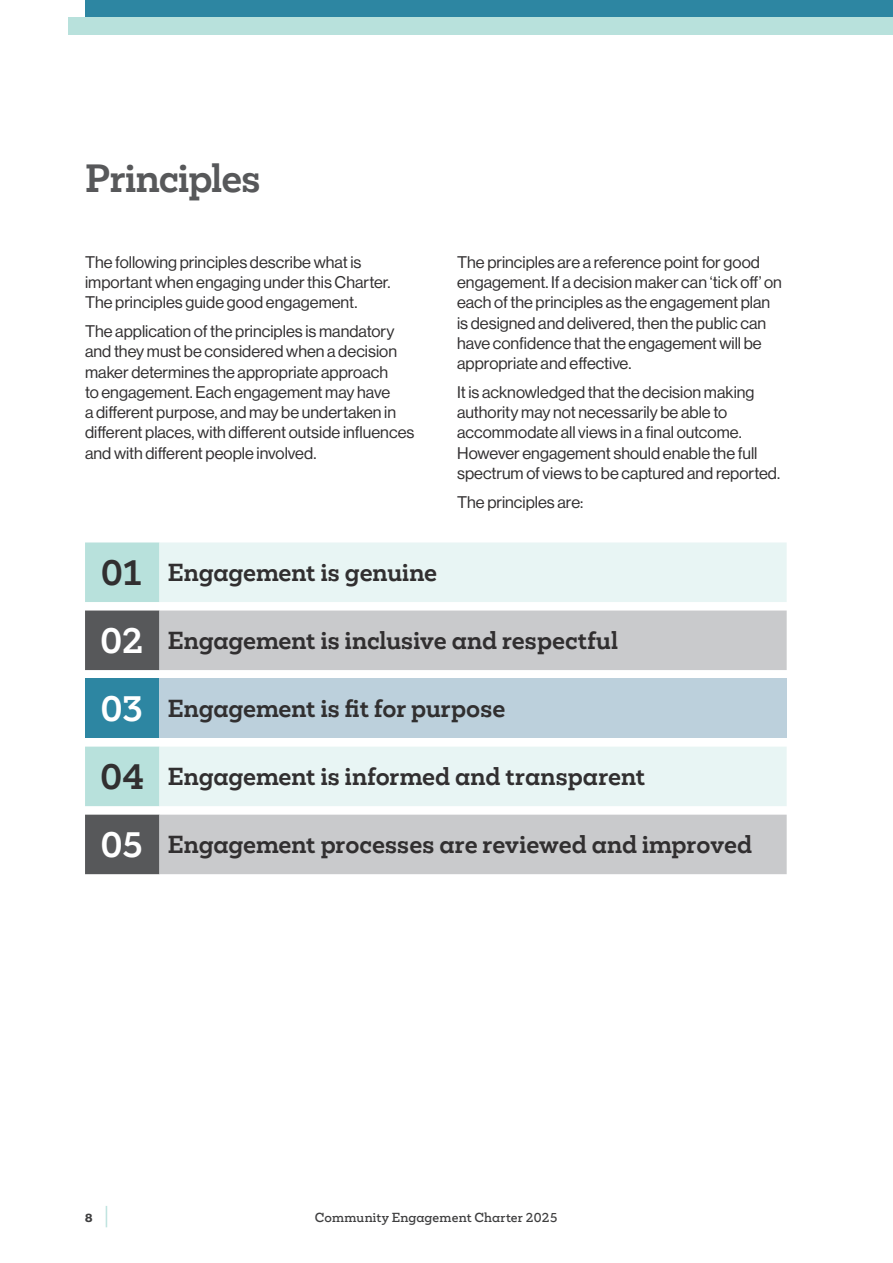
<style>
.page{position:relative;width:893px;height:1263px;background:#fff}
.page>*{position:absolute;margin:0;border:0;box-sizing:border-box;transform-origin:0 0}
.Heading_-_Level_1{font:500 36px "Mokoko VF";letter-spacing:-.015em;color:#57585a}
.Special_Table{font:500 33px "Mokoko VF";color:#fff}
.Special_Table-2{font:500 33px "Mokoko VF";color:#312f30}
.Special_Table-3{font:500 22.5px "Mokoko VF";color:#312f30}
.Body{font:16.5px/20.2px "N Haas Grotesk DS Pro 55 Rg";color:#312f30}
.t1{font:500 12px "Mokoko VF";letter-spacing:.015em;color:#3e3e3f}
.t2{font:12px "N Haas Grotesk DS Pro 75 Bd";color:#3e3e3f}
.s1{font-size:24px;color:#b8e1dc}
</style>
<div class="page">
<div style="left:68px;top:17px;width:825px;height:17px;background:#b8e1dc"></div>
<div style="left:85px;top:0;width:808px;height:17px;background:#2d86a2"></div>
<div style="left:159px;top:542px;width:628px;height:60px;background:#e8f5f4"></div>
<svg style="left:85px;top:542px;width:74px;height:332px;background:#96a8a7"></svg>
<svg style="left:159px;top:610px;width:628px;height:264px;background:#d8ddde"></svg>
<div style="left:85px;top:678px;width:74px;height:60px;background:#2d86a2"></div>
<div style="left:159px;top:678px;width:628px;height:60px;background:#bcd0dc"></div>
<p class="Heading_-_Level_1" style="left:85px;top:155px;width:177px">Principles</p>
<p class="Body" style="left:85px;top:252px;width:307px">The following principles describe what is important when engaging under this Charter.<br>The principles guide good engagement.</p>
<p class="Body" style="left:85px;top:321px;width:331px">The application of the principles is mandatory and they must be considered when a decision maker determines the appropriate approach<br>to engagement. Each engagement may have<br>a different purpose, and may be undertaken in different places, with different outside influences and with different people involved.</p>
<p class="Special_Table-2" style="left:101px;top:550px;width:44px">01</p>
<p class="Special_Table-3" style="left:168px;top:557px;width:271px">Engagement is genuine</p>
<p class="Body" style="left:457px;top:252px;width:326px">The principles are a reference point for good engagement. If a decision maker can ‘tick off’ on each of the principles as the engagement plan is designed and delivered, then the public can have confidence that the engagement will be appropriate and effective.</p>
<p class="Body" style="left:457px;top:382px;width:325px">It is acknowledged that the decision making authority may not necessarily be able to accommodate all views in a final outcome.<br>However engagement should enable the full spectrum of views to be captured and reported.</p>
<p class="Body" style="left:457px;top:492px;width:128px">The principles are:</p>
<p class="Special_Table" style="left:101px;top:618px;width:45px">02</p>
<p class="Special_Table-3" style="left:168px;top:625px;width:452px">Engagement is inclusive and respectful</p>
<p class="Special_Table" style="left:101px;top:686px;width:44px">03</p>
<p class="Special_Table-3" style="left:168px;top:693px;width:339px">Engagement is fit for purpose</p>
<p class="Special_Table-2" style="left:100px;top:754px;width:45px">04</p>
<p class="Special_Table-3" style="left:168px;top:761px;width:479px">Engagement is informed and transparent</p>
<p class="Special_Table" style="left:101px;top:822px;width:44px">05</p>
<p class="Special_Table-3" style="left:168px;top:829px;width:586px">Engagement processes are reviewed and improved</p>
<p class="t2" style="left:85px;top:1210px;width:25px">8 <span class="s1">|</span></p>
<p class="t1" style="left:315px;top:1209px;width:244px">Community Engagement Charter 2025</p>
</div>
